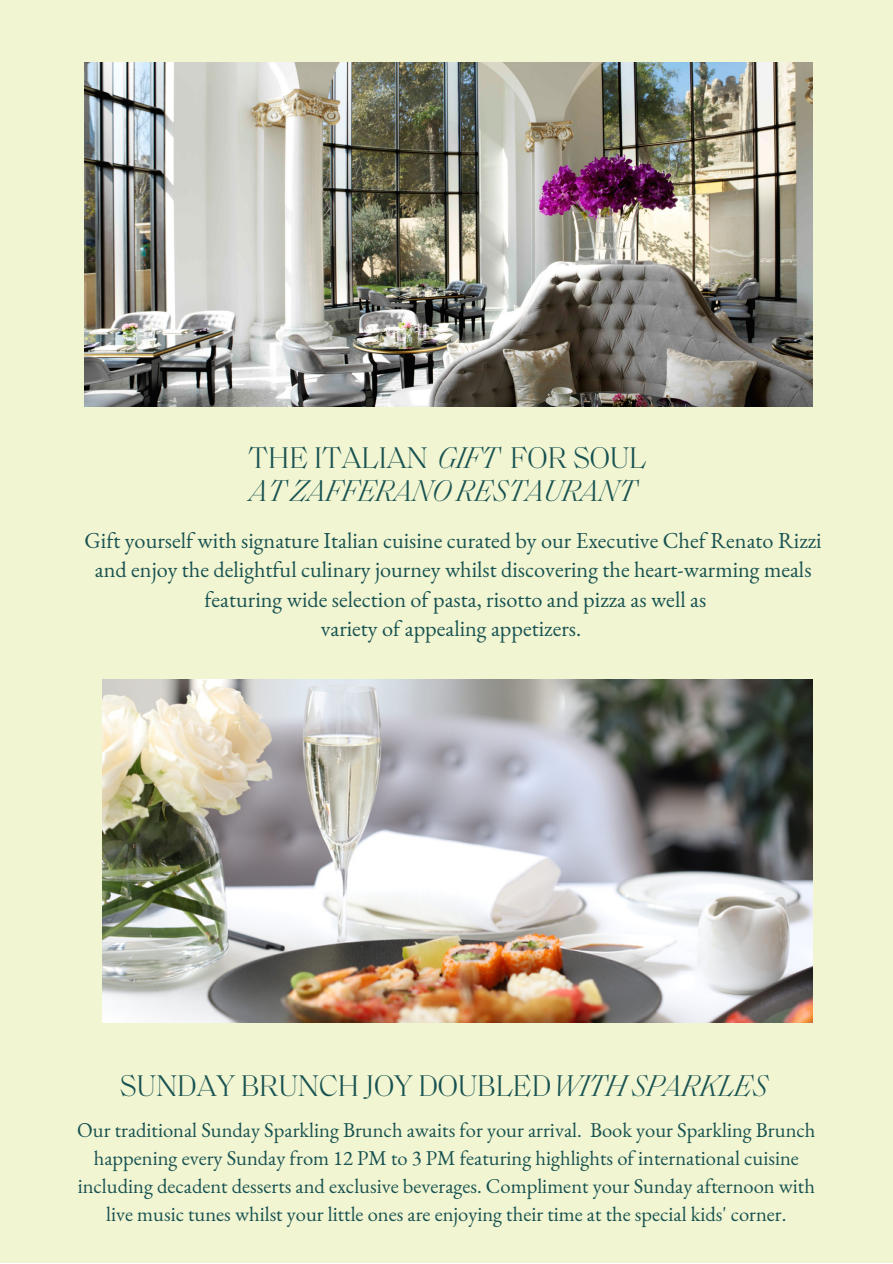
<style>
.page{position:relative;width:893px;height:1264px;background:#fff}
.page>*{position:absolute;margin:0;border:0;box-sizing:border-box;transform-origin:0 0}
.t1{font:300 30.45px "Saol Standard";color:#175252}
.t2{font:italic 300 30.45px "Saol Standard";color:#175252}
.t3{font:22.35px "EB Garamond";color:#175252}
.t4{font:20.55px/28px "EB Garamond";color:#175252;text-align:center}
.s1{font-style:italic}
</style>
<div class="page">
<div style="left:0;top:0;width:892px;height:1262px;background:#f2f5d1"></div>
<img style="left:103px;top:679px;width:709px;height:343px">
<img style="left:84px;top:62px;width:728px;height:344px">
<p class="t1" style="left:248px;top:445px;width:399px">THE ITALIAN <span class="s1">GIFT</span> FOR SOUL</p>
<p class="t2" style="left:250px;top:478px;width:388px">AT ZAFFERANO RESTAURANT</p>
<p class="t3" style="left:85px;top:525px;width:738px">Gift yourself with signature Italian cuisine curated by our Executive Chef Renato Rizzi</p>
<p class="t3" style="left:95px;top:555px;width:718px">and enjoy the delightful culinary journey whilst discovering the heart-warming meals</p>
<p class="t3" style="left:204px;top:584px;width:503px">featuring wide selection of pasta, risotto and pizza as well as</p>
<p class="t3" style="left:321px;top:613px;width:262px">variety of appealing appetizers.</p>
<p class="t1" style="left:120px;top:1072px;width:649px">SUNDAY BRUNCH JOY DOUBLED<span class="s1">WITH SPARKLES</span></p>
<p class="t4" style="left:77px;top:1115px;width:739px">Our traditional Sunday Sparkling Brunch awaits for your arrival. Book your Sparkling Brunch happening every Sunday from 12 PM to 3 PM featuring highlights of international cuisine including decadent desserts and exclusive beverages. Compliment your Sunday afternoon with live music tunes whilst your little ones are enjoying their time at the special kids' corner.</p>
</div>
